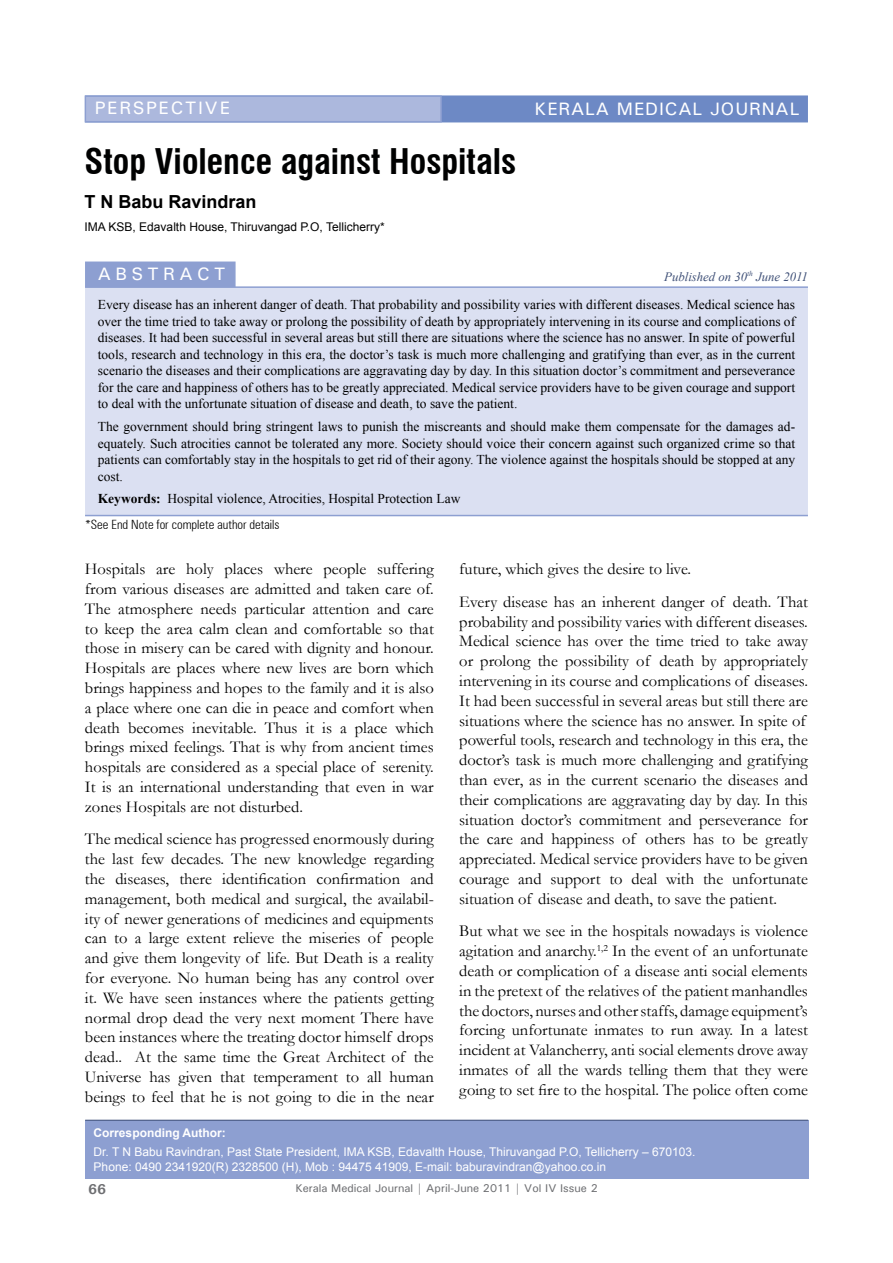
<style>
.page{position:relative;width:893px;height:1263px;background:#fff}
.page>*{position:absolute;margin:0;border:0;box-sizing:border-box;transform-origin:0 0}
.t1{font:700 condensed 34.5px "Swiss 721 BT";color:#000101}
.t2{font:500 18px "Univers";letter-spacing:.05em;color:#fff}
.Title_Name{font:700 18px "Arial";color:#000}
.t3{font:500 18px "Univers";letter-spacing:.1em;color:#fff}
.t4{font:500 18px "Univers";letter-spacing:.25em;color:#fff}
.Para_1{font:16.5px/19.8px "Garamond";color:#000;text-align:justify}
.t5{font:700 14.25px "Univers";color:#6d6e71}
.Abstract{font:13.5px/16.5px "Times New Roman";color:#000;text-align:justify}
.t6{font:300 condensed 12.75px "Zurich BT";color:#000}
.t7{font:italic 12.75px "Times New Roman";color:#3f5077}
.Corresponding_Author{font:12px/14.4px "Arial";color:#fff}
.Title_Name-2{font:12px "Arial";color:#000}
.t8{font:700 12px "Arial";color:#fff}
.t9{font:500 11.25px "Univers";color:#6d6e71}
.s1{font-weight:700}
</style>
<div class="page">
<div style="left:85px;top:95px;width:723px;height:27px;background:#6d89c5;border:2px solid #6d89c5"></div>
<div style="left:85px;top:95px;width:357px;height:27px;background:#acb8dd;border:2px solid #8d9fd1"></div>
<div style="left:85px;top:1120px;width:723px;height:59px;background:#8d9fd1"></div>
<hr style="left:85px;top:1120px;width:723px;height:1px;background:#3f5077">
<div style="left:85px;top:261px;width:151px;height:26px;background:#8d9fd1;border:2px solid #8d9fd1"></div>
<div style="left:85px;top:288px;width:723px;height:227px;background:#dbe0f2"></div>
<hr style="left:85px;top:286px;width:723px;height:2px;background:#8d9fd1">
<hr style="left:85px;top:515px;width:723px;height:1px;background:#8d9fd1">
<p class="t3" style="left:95px;top:97px;width:137px">PERSPECTIVE</p>
<p class="t2" style="left:534px;top:97px;width:266px">KERALA MEDICAL JOURNAL</p>
<p class="t1" style="left:85px;top:141px;width:433px">Stop Violence against Hospitals</p>
<p class="Title_Name" style="left:85px;top:190px;width:174px">T N Babu Ravindran</p>
<p class="Title_Name-2" style="left:85px;top:219px;width:302px">IMA KSB, Edavalth House, Thiruvangad P.O, Tellicherry*</p>
<p class="t4" style="left:98px;top:262px;width:129px">ABSTRACT</p>
<p class="Abstract" style="left:98px;top:296px;width:699px">Every disease has an inherent danger of death. That probability and possibility varies with different diseases. Medical science has over the time tried to take away or prolong the possibility of death by appropriately intervening in its course and complications of diseases. It had been successful in several areas but still there are situations where the science has no answer. In spite of powerful tools, research and technology in this era, the doctor’s task is much more challenging and gratifying than ever, as in the current scenario the diseases and their complications are aggravating day by day. In this situation doctor’s commitment and perseverance for the care and happiness of others has to be greatly appreciated. Medical service providers have to be given courage and support to deal with the unfortunate situation of disease and death, to save the patient.</p>
<p class="Abstract" style="left:98px;top:418px;width:699px">The government should bring stringent laws to punish the miscreants and should make them compensate for the damages ad&shy;equately. Such atrocities cannot be tolerated any more. Society should voice their concern against such organized crime so that patients can comfortably stay in the hospitals to get rid of their agony. The violence against the hospitals should be stopped at any cost.</p>
<p class="Abstract" style="left:98px;top:490px;width:364px"><span class="s1">Keywords:</span> Hospital violence, Atrocities, Hospital Protection Law</p>
<p class="t6" style="left:85px;top:517px;width:196px">*See End Note for complete author details</p>
<p class="t7" style="left:664px;top:268px;width:145px">Published on 30<sup>th</sup> June 2011</p>
<p class="Para_1" style="left:85px;top:559px;width:350px">Hospitals are holy places where people suffering from various diseases are admitted and taken care of.<br>The atmosphere needs particular attention and care to keep the area calm clean and comfortable so that those in misery can be cared with dignity and honour.<br>Hospitals are places where new lives are born which brings happiness and hopes to the family and it is also a place where one can die in peace and comfort when death becomes inevitable. Thus it is a place which brings mixed feelings. That is why from ancient times hospitals are considered as a special place of serenity.<br>It is an international understanding that even in war zones Hospitals are not disturbed.</p>
<p class="Para_1" style="left:85px;top:829px;width:350px">The medical science has progressed enormously during the last few decades. The new knowledge regarding the diseases, there identification confirmation and management, both medical and surgical, the availabil&shy;ity of newer generations of medicines and equipments can to a large extent relieve the miseries of people and give them longevity of life. But Death is a reality for everyone. No human being has any control over it. We have seen instances where the patients getting normal drop dead the very next moment There have been instances where the treating doctor himself drops dead.. At the same time the Great Architect of the Universe has given that temperament to all human beings to feel that he is not going to die in the near</p>
<p class="Para_1" style="left:459px;top:559px;width:233px">future, which gives the desire to live.</p>
<p class="Para_1" style="left:459px;top:591px;width:350px;text-align:left">Every disease has an inherent danger of death. That probability and possibility varies with different diseases.<br>Medical science has over the time tried to take away or prolong the possibility of death by appropriately intervening in its course and complications of diseases.<br>It had been successful in several areas but still there are situations where the science has no answer. In spite of powerful tools, research and technology in this era, the doctor’s task is much more challenging and gratifying than ever, as in the current scenario the diseases and their complications are aggravating day by day. In this situation doctor’s commitment and perseverance for the care and happiness of others has to be greatly appreciated. Medical service providers have to be given courage and support to deal with the unfortunate situation of disease and death, to save the patient.</p>
<p class="Para_1" style="left:459px;top:921px;width:350px">But what we see in the hospitals nowadays is violence agitation and anarchy.<sup>1,2</sup> In the event of an unfortunate death or complication of a disease anti social elements in the pretext of the relatives of the patient manhandles the doctors, nurses and other staffs, damage equipment’s forcing unfortunate inmates to run away. In a latest incident at Valancherry, anti social elements drove away inmates of all the wards telling them that they were going to set fire to the hospital. The police often come</p>
<p class="t8" style="left:94px;top:1125px;width:134px">Corresponding Author:</p>
<p class="Corresponding_Author" style="left:94px;top:1145px;width:603px">Dr. T N Babu Ravindran, Past State President, IMA KSB, Edavalth House, Thiruvangad P.O, Tellicherry – 670103.<br>Phone: 0490 2341920(R) 2328500 (H), Mob : 94475 41909, E-mail: baburavindran@yahoo.co.in</p>
<p class="t5" style="left:88px;top:1180px;width:19px">66</p>
<p class="t9" style="left:295px;top:1181px;width:304px">Kerala Medical Journal | April-June 2011 | Vol IV Issue 2</p>
</div>
